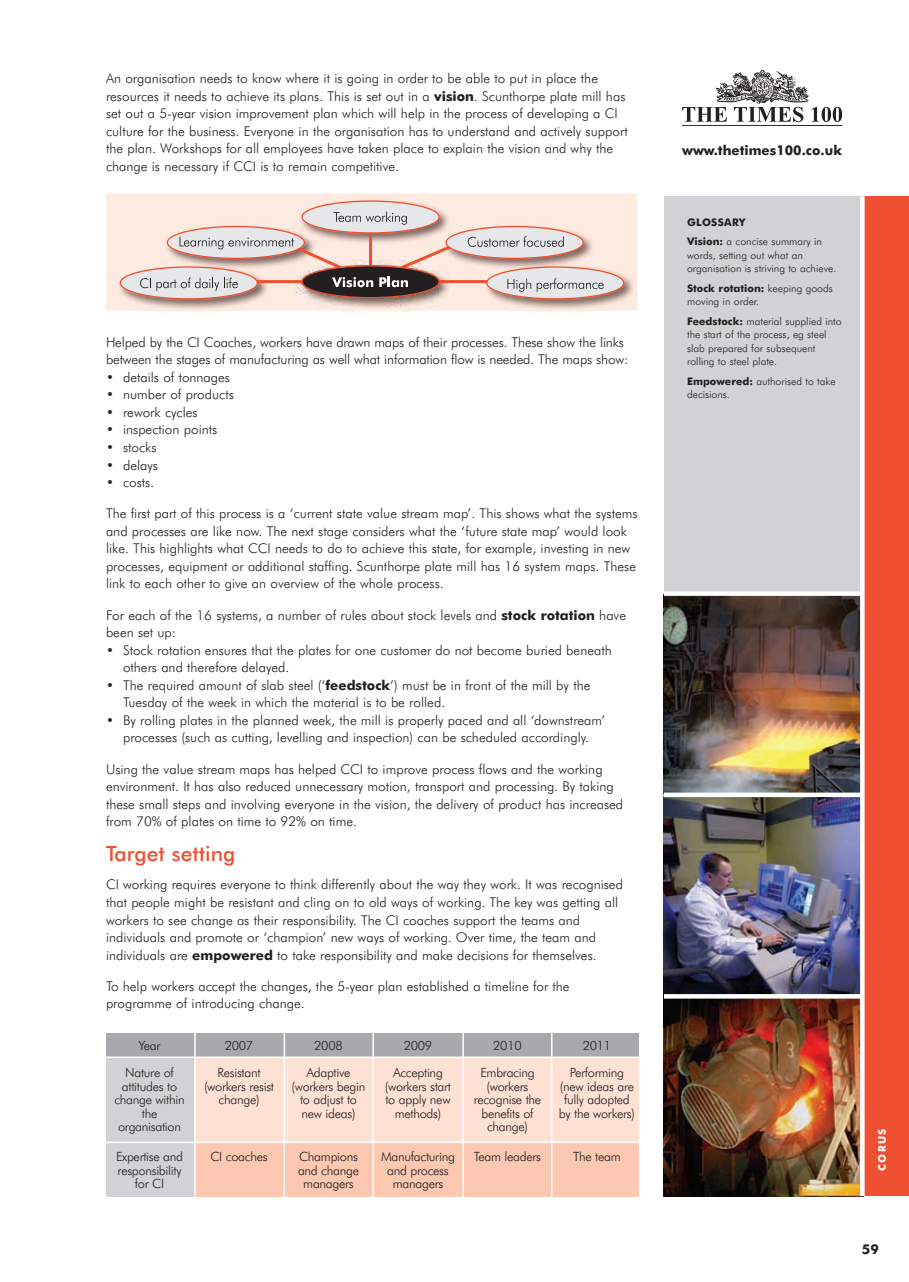
<style>
.page{position:relative;width:909px;height:1282px;background:#fff}
.page>*{position:absolute;margin:0;border:0;box-sizing:border-box;transform-origin:0 0}
.t1{font:500 21px "Futura BT";color:#ef5032}
.t2{font:300 13.5px/17.5px "Futura BT";color:#231f20}
.t3{font:700 13.5px "Futura BT";color:#231f20}
.t4{font:300 12.75px/13.5px "Futura BT";letter-spacing:-.025em;color:#231f20;text-align:center}
.t5{font:300 10.5px/13.5px "Futura BT";color:#231f20}
.t6{font:700 10.5px "Futura BT";letter-spacing:.125em;color:#fff}
.s1{font-weight:700}
</style>
<div class="page">
<div style="left:107px;top:1032px;width:531px;height:163px;background:#fee1d3"></div>
<div style="left:107px;top:1141px;width:531px;height:54px;background:#fcc8b1"></div>
<div style="left:107px;top:1032px;width:88px;height:163px;background:#d1d2d4"></div>
<div style="left:861px;top:196px;width:47px;height:999px;background:#ef5032"></div>
<div style="left:663px;top:196px;width:200px;height:665px;background:#d1d2d4"></div>
<img style="left:663px;top:998px;width:196px;height:197px">
<img style="left:663px;top:797px;width:196px;height:196px">
<svg style="left:663px;top:993px;width:196px;height:5px"></svg>
<img style="left:663px;top:595px;width:196px;height:197px">
<svg style="left:663px;top:591px;width:196px;height:4px"></svg>
<hr style="left:681px;top:125px;width:161px;height:1px;background:#231f20">
<svg style="left:682px;top:70px;width:159px;height:52px"></svg>
<div style="left:106px;top:194px;width:531px;height:116px;background:#fdebe2"></div>
<img style="left:113px;top:260px;width:159px;height:52px">
<img style="left:160px;top:219px;width:134px;height:18px">
<img style="left:294px;top:194px;width:159px;height:43px">
<img style="left:479px;top:260px;width:159px;height:52px">
<img style="left:438px;top:219px;width:159px;height:56px">
<img style="left:294px;top:291px;width:159px;height:21px">
<hr style="left:369px;top:222px;width:3px;height:59px;background:#ef5032">
<hr style="left:245px;top:280px;width:260px;height:3px;background:#ef5032">
<div style="left:120px;top:267px;width:137px;height:32px;background:#e6e7e9;border-radius:50%"></div>
<div style="left:120px;top:266px;width:138px;height:33px;border:1px solid #ef5032;border-radius:50%"></div>
<div style="left:167px;top:226px;width:137px;height:32px;background:#e6e7e9;border-radius:50%"></div>
<div style="left:167px;top:226px;width:138px;height:33px;border:1px solid #ef5032;border-radius:50%"></div>
<div style="left:302px;top:201px;width:137px;height:32px;background:#e6e7e9;border-radius:50%"></div>
<div style="left:301px;top:200px;width:138px;height:33px;border:1px solid #ef5032;border-radius:50%"></div>
<div style="left:486px;top:267px;width:137px;height:32px;background:#e6e7e9;border-radius:50%"></div>
<div style="left:486px;top:266px;width:138px;height:33px;border:1px solid #ef5032;border-radius:50%"></div>
<div style="left:446px;top:226px;width:137px;height:32px;background:#e6e7e9;border-radius:50%"></div>
<div style="left:445px;top:226px;width:138px;height:33px;border:1px solid #ef5032;border-radius:50%"></div>
<div style="left:302px;top:266px;width:137px;height:31px;background:#231f20;border-radius:50%"></div>
<div style="left:301px;top:265px;width:138px;height:33px;border:1px solid #ef5032;border-radius:50%"></div>
<svg style="left:140px;top:237px;width:317px;height:54px"></svg>
<svg style="left:467px;top:236px;width:96px;height:11px"></svg>
<svg style="left:507px;top:278px;width:96px;height:14px"></svg>
<svg style="left:333px;top:211px;width:74px;height:14px"></svg>
<hr style="left:103px;top:1141px;width:538px;height:1px;background:#fff">
<div style="left:107px;top:1032px;width:531px;height:25px;background:#a8a9ad"></div>
<hr style="left:103px;top:1056px;width:538px;height:1px;background:#fff">
<hr style="left:194px;top:1030px;width:2px;height:173px;background:#fff">
<hr style="left:283px;top:1030px;width:2px;height:173px;background:#fff">
<hr style="left:372px;top:1030px;width:2px;height:173px;background:#fff">
<hr style="left:462px;top:1030px;width:1px;height:173px;background:#fff">
<hr style="left:550px;top:1030px;width:2px;height:173px;background:#fff">
<div style="left:663px;top:792px;width:198px;height:5px;background:#fff"></div>
<svg style="left:859px;top:196px;width:5px;height:999px;background:#e9e5e5"></svg>
<p class="t2" style="left:106px;top:70px;width:523px">An organisation needs to know where it is going in order to be able to put in place the resources it needs to achieve its plans. This is set out in a <span class="s1">vision</span>. Scunthorpe plate mill has set out a 5-year vision improvement plan which will help in the process of developing a CI culture for the business. Everyone in the organisation has to understand and actively support the plan. Workshops for all employees have taken place to explain the vision and why the change is necessary if CCI is to remain competitive.</p>
<p class="t2" style="left:106px;top:334px;width:523px">Helped by the CI Coaches, workers have drawn maps of their processes. These show the links between the stages of manufacturing as well what information flow is needed. The maps show:</p>
<p class="t2" style="left:106px;top:369px;width:125px">• details of tonnages</p>
<p class="t2" style="left:106px;top:386px;width:129px">• number of products</p>
<p class="t2" style="left:106px;top:404px;width:93px">• rework cycles</p>
<p class="t2" style="left:106px;top:421px;width:113px">• inspection points</p>
<p class="t2" style="left:106px;top:439px;width:52px">• stocks</p>
<p class="t2" style="left:106px;top:457px;width:53px">• delays</p>
<p class="t2" style="left:106px;top:474px;width:50px">• costs.</p>
<p class="t2" style="left:106px;top:505px;width:533px">The first part of this process is a ‘current state value stream map’. This shows what the systems and processes are like now. The next stage considers what the ‘future state map’ would look like. This highlights what CCI needs to do to achieve this state, for example, investing in new processes, equipment or additional staffing. Scunthorpe plate mill has 16 system maps. These link to each other to give an overview of the whole process.</p>
<p class="t2" style="left:106px;top:606px;width:521px">For each of the 16 systems, a number of rules about stock levels and <span class="s1">stock rotation</span> have been set up:</p>
<p class="t2" style="left:123px;top:642px;width:490px;text-indent:-17px">• Stock rotation ensures that the plates for one customer do not become buried beneath others and therefore delayed.</p>
<p class="t2" style="left:123px;top:677px;width:468px;text-indent:-17px">• The required amount of slab steel (‘<span class="s1">feedstock</span>’) must be in front of the mill by the<br>Tuesday of the week in which the material is to be rolled.</p>
<p class="t2" style="left:106px;top:712px;width:500px;text-align:center">• By rolling plates in the planned week, the mill is properly paced and all ‘downstream’ processes (such as cutting, levelling and inspection) can be scheduled accordingly.</p>
<p class="t2" style="left:106px;top:760px;width:518px">Using the value stream maps has helped CCI to improve process flows and the working environment. It has also reduced unnecessary motion, transport and processing. By taking these small steps and involving everyone in the vision, the delivery of product has increased from 70% of plates on time to 92% on time.</p>
<h1 class="t1" style="left:106px;top:844px;width:131px">Target setting</h1>
<p class="t2" style="left:106px;top:876px;width:518px">CI working requires everyone to think differently about the way they work. It was recognised that people might be resistant and cling on to old ways of working. The key was getting all workers to see change as their responsibility. The CI coaches support the teams and individuals and promote or ‘champion’ new ways of working. Over time, the team and individuals are <span class="s1">empowered</span> to take responsibility and make decisions for themselves.</p>
<p class="t2" style="left:106px;top:977px;width:465px">To help workers accept the changes, the 5-year plan established a timeline for the programme of introducing change.</p>
<p class="t4" style="left:125px;top:1032px;width:50px;line-height:27px">Year<br>Nature of</p>
<p class="t4" style="left:114px;top:1079px;width:72px">attitudes to change within the organisation</p>
<p class="t4" style="left:116px;top:1150px;width:69px">Expertise and responsibility for CI</p>
<p class="t4" style="left:217px;top:1032px;width:44px;line-height:27px">2007<br>Resistant</p>
<p class="t4" style="left:204px;top:1079px;width:71px">(workers resist change)</p>
<p class="t4" style="left:210px;top:1150px;width:59px">CI coaches</p>
<p class="t4" style="left:306px;top:1032px;width:46px;line-height:27px">2008<br>Adaptive</p>
<p class="t4" style="left:291px;top:1079px;width:75px">(workers begin to adjust to new ideas)</p>
<p class="t4" style="left:298px;top:1150px;width:63px">Champions and change managers</p>
<p class="t4" style="left:393px;top:1032px;width:51px;line-height:27px">2009<br>Accepting</p>
<p class="t4" style="left:385px;top:1079px;width:68px">(workers start to apply new methods)</p>
<p class="t4" style="left:381px;top:1150px;width:75px">Manufacturing and process managers</p>
<p class="t4" style="left:480px;top:1032px;width:56px;line-height:27px">2010<br>Embracing</p>
<p class="t4" style="left:473px;top:1079px;width:69px">(workers recognise the benefits of change)</p>
<p class="t4" style="left:473px;top:1150px;width:69px">Team leaders</p>
<p class="t4" style="left:569px;top:1032px;width:56px;line-height:27px">2011<br>Performing</p>
<p class="t4" style="left:558px;top:1079px;width:78px">(new ideas are fully adopted by the workers)</p>
<p class="t4" style="left:573px;top:1150px;width:49px">The team</p>
<p class="t3" style="left:682px;top:144px;width:161px">www.thetimes100.co.uk</p>
<p class="t5" style="left:686px;top:213px;width:136px;line-height:19.5px"><span class="s1">GLOSSARY<br>Vision:</span> a concise summary in</p>
<p class="t5" style="left:686px;top:249px;width:151px">words, setting out what an organisation is striving to achieve.</p>
<p class="t5" style="left:686px;top:282px;width:147px"><span class="s1">Stock rotation:</span> keeping goods moving in order.</p>
<p class="t5" style="left:686px;top:315px;width:156px"><span class="s1">Feedstock:</span> material supplied into the start of the process, eg steel slab prepared for subsequent rolling to steel plate.</p>
<p class="t5" style="left:686px;top:375px;width:150px"><span class="s1">Empowered:</span> authorised to take decisions.</p>
<p class="t6" style="left:877px;top:1170px;width:43px;rotate:-90deg">CORUS</p>
<p class="t3" style="left:861px;top:1242px;width:18px">59</p>
</div>
